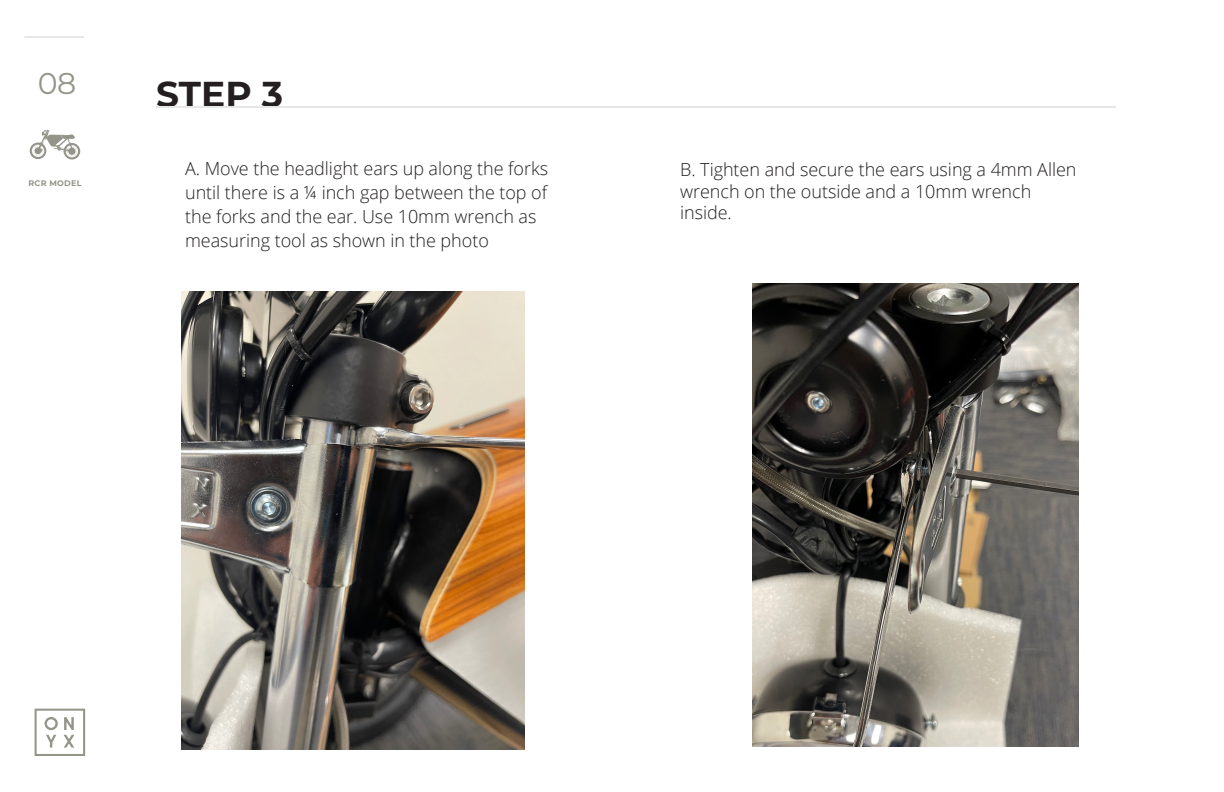
<style>
.page{position:relative;width:1224px;height:792px;background:#fff}
.page>*{position:absolute;margin:0;border:0;box-sizing:border-box;transform-origin:0 0}
.t1{font:700 36px "Montserrat";color:#231f20}
.t2{font:30px "Montserrat";color:#94948a}
.t3{font:300 18px/24.2px "Open Sans";color:#231f20}
.t4{font:300 18px/21.6px "Open Sans";color:#221e1f}
.t5{font:700 8px "Montserrat";letter-spacing:.03em;color:#94948a}
</style>
<div class="page">
<svg style="left:35px;top:709px;width:50px;height:47px"></svg>
<hr style="left:24px;top:36px;width:60px;height:2px;background:#e6e7e9">
<svg style="left:30px;top:130px;width:50px;height:30px"></svg>
<hr style="left:156px;top:106px;width:960px;height:2px;background:#e6e7e9">
<img style="left:181px;top:292px;width:343px;height:457px">
<img style="left:753px;top:283px;width:325px;height:463px">
<h2 class="t2" style="left:38px;top:63px;width:40px">08</h2>
<h1 class="t1" style="left:156px;top:68px;width:129px">STEP 3</h1>
<p class="t5" style="left:29px;top:178px;width:55px">RCR MODEL</p>
<p class="t3" style="left:185px;top:156px;width:365px">A. Move the headlight ears up along the forks until there is a ¼ inch gap between the top of the forks and the ear. Use 10mm wrench as measuring tool as shown in the photo</p>
<p class="t4" style="left:680px;top:158px;width:398px">B. Tighten and secure the ears using a 4mm Allen wrench on the outside and a 10mm wrench inside.</p>
</div>
